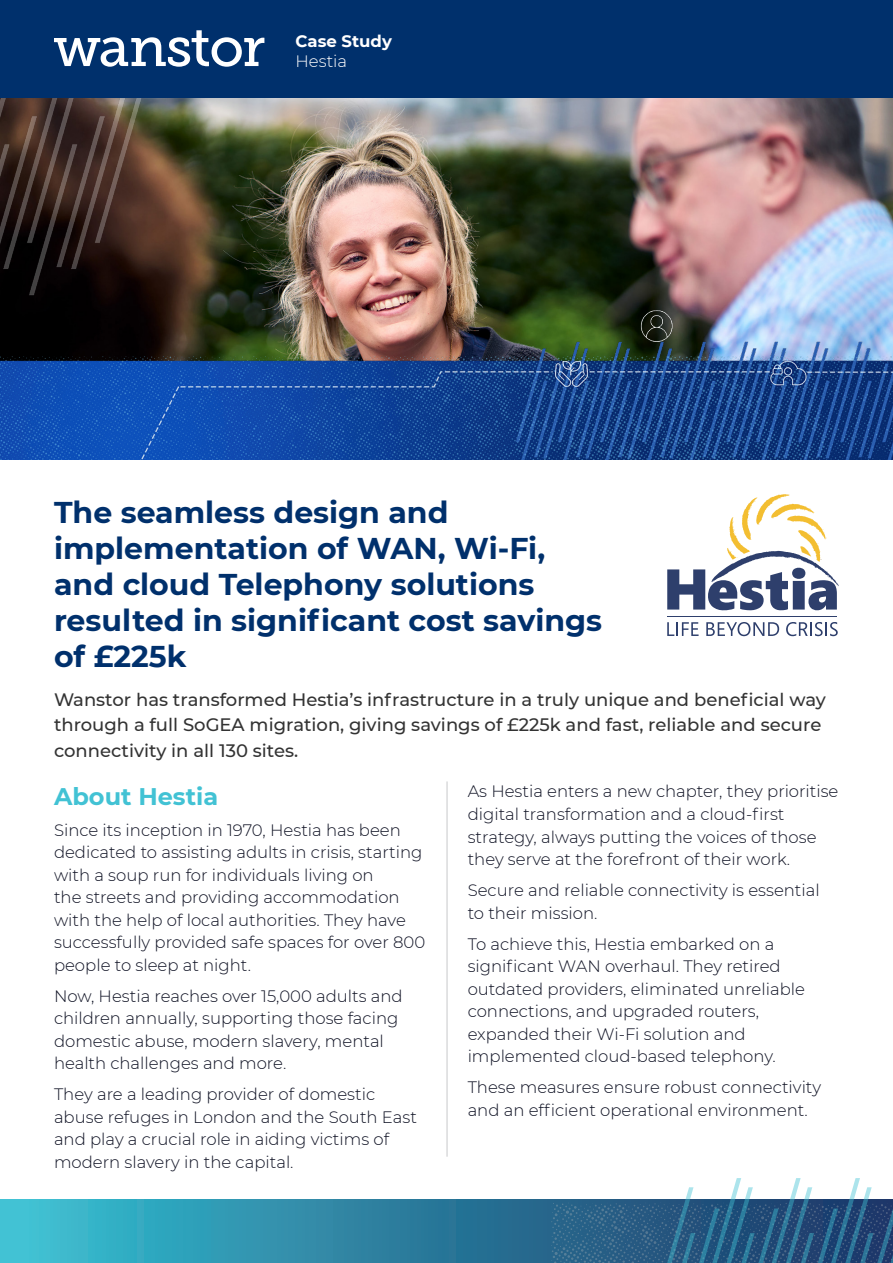
<style>
.page{position:relative;width:893px;height:1263px;background:#fff}
.page>*{position:absolute;margin:0;border:0;box-sizing:border-box;transform-origin:0 0}
.t1{font:700 30px/36px "Montserrat";color:#00306c}
.t2{font:700 24px "Montserrat";color:#42c2d4}
.t3{font:500 18px/25.5px "Montserrat";color:#333}
.t4{font:300 16.5px/22.5px "Montserrat";color:#0e1123}
.t5{font:700 16.5px "Montserrat";color:#fff}
.t6{font:300 16.5px "Montserrat";color:#fff}
</style>
<div class="page">
<svg style="left:0;top:1199px;width:550px;height:64px;background:#3093ae"></svg>
<svg style="left:550px;top:1178px;width:343px;height:85px"></svg>
<img style="left:0;top:98px;width:893px;height:362px">
<div style="left:0;top:0;width:893px;height:98px;background:#00306c"></div>
<svg style="left:54px;top:30px;width:210px;height:37px"></svg>
<hr style="left:447px;top:781px;width:1px;height:376px;background:#c7c8ca">
<svg style="left:667px;top:494px;width:172px;height:116px"></svg>
<svg style="left:667px;top:622px;width:32px;height:14px"></svg>
<svg style="left:706px;top:622px;width:73px;height:14px"></svg>
<svg style="left:786px;top:622px;width:52px;height:14px"></svg>
<hr style="left:667px;top:616px;width:170px;height:1px;background:#2e3f6c">
<p class="t5" style="left:296px;top:29px;width:98px">Case Study</p>
<p class="t6" style="left:296px;top:50px;width:53px">Hestia</p>
<h1 class="t1" style="left:54px;top:493px;width:550px">The seamless design and implementation of WAN, Wi-Fi, and cloud Telephony solutions resulted in significant cost savings of £225k</h1>
<p class="t3" style="left:54px;top:686px;width:773px">Wanstor has transformed Hestia’s infrastructure in a truly unique and beneficial way through a full SoGEA migration, giving savings of £225k and fast, reliable and secure connectivity in all 130 sites.</p>
<h2 class="t2" style="left:54px;top:779px;width:166px">About Hestia</h2>
<p class="t4" style="left:54px;top:818px;width:373px">Since its inception in 1970, Hestia has been dedicated to assisting adults in crisis, starting with a soup run for individuals living on<br>the streets and providing accommodation with the help of local authorities. They have successfully provided safe spaces for over 800 people to sleep at night.</p>
<p class="t4" style="left:54px;top:984px;width:350px">Now, Hestia reaches over 15,000 adults and children annually, supporting those facing domestic abuse, modern slavery, mental health challenges and more.</p>
<p class="t4" style="left:54px;top:1083px;width:364px">They are a leading provider of domestic abuse refuges in London and the South East and play a crucial role in aiding victims of modern slavery in the capital.</p>
<p class="t4" style="left:468px;top:780px;width:372px">As Hestia enters a new chapter, they prioritise digital transformation and a cloud-first strategy, always putting the voices of those they serve at the forefront of their work.</p>
<p class="t4" style="left:468px;top:878px;width:354px">Secure and reliable connectivity is essential to their mission.</p>
<p class="t4" style="left:468px;top:932px;width:339px">To achieve this, Hestia embarked on a significant WAN overhaul. They retired outdated providers, eliminated unreliable connections, and upgraded routers, expanded their Wi-Fi solution and implemented cloud-based telephony.</p>
<p class="t4" style="left:468px;top:1075px;width:355px">These measures ensure robust connectivity and an efficient operational environment.</p>
</div>
